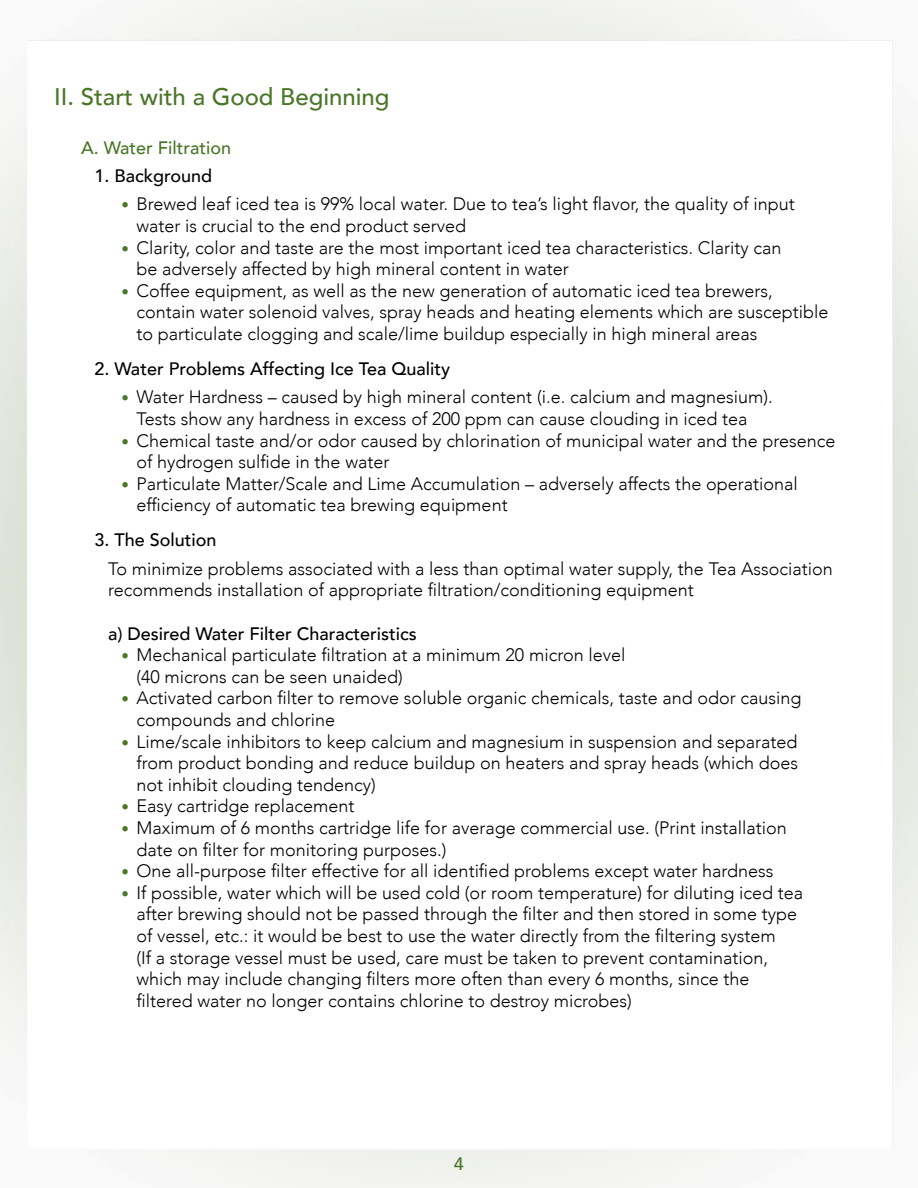
<style>
.page{position:relative;width:918px;height:1188px;background:#fff}
.page>*{position:absolute;margin:0;border:0;box-sizing:border-box;transform-origin:0 0}
.t1{font:500 24px "Avenir";color:#4a7628}
.t2{font:300 18px/21.6px "Avenir";color:#000}
.t3{font:500 18px "Avenir";color:#000}
.t4{font:500 18px "Avenir";color:#4a7628}
.t5{font:500 18px "Avenir";color:#4a7628}
.s1{font-size:15px;color:#4a7628}
</style>
<div class="page">
<img style="left:0;top:0;width:918px;height:1188px">
<h1 class="t1" style="left:54px;top:76px;width:337px">II. Start with a Good Beginning</h1>
<p class="t4" style="left:81px;top:132px;width:152px">A. Water Filtration</p>
<p class="t3" style="left:94px;top:160px;width:119px">1. Background</p>
<p class="t2" style="left:136px;top:193px;width:660px;text-indent:-15px"><span class="s1">•</span> Brewed leaf iced tea is 99% local water. Due to tea’s light flavor, the quality of input water is crucial to the end product served</p>
<p class="t2" style="left:137px;top:237px;width:646px;text-indent:-15px"><span class="s1">•</span> Clarity, color and taste are the most important iced tea characteristics. Clarity can be adversely affected by high mineral content in water</p>
<p class="t2" style="left:137px;top:280px;width:694px;text-indent:-15px"><span class="s1">•</span> Coffee equipment, as well as the new generation of automatic iced tea brewers, contain water solenoid valves, spray heads and heating elements which are susceptible to particulate clogging and scale/lime buildup especially in high mineral areas</p>
<p class="t3" style="left:95px;top:353px;width:357px">2. Water Problems Affecting Ice Tea Quality</p>
<p class="t2" style="left:122px;top:386px;width:653px;text-align:center"><span class="s1">•</span> Water Hardness – caused by high mineral content (i.e. calcium and magnesium).<br>Tests show any hardness in excess of 200 ppm can cause clouding in iced tea</p>
<p class="t2" style="left:137px;top:430px;width:701px;text-indent:-15px"><span class="s1">•</span> Chemical taste and/or odor caused by chlorination of municipal water and the presence of hydrogen sulfide in the water</p>
<p class="t2" style="left:137px;top:473px;width:663px;text-indent:-15px"><span class="s1">•</span> Particulate Matter/Scale and Lime Accumulation – adversely affects the operational efficiency of automatic tea brewing equipment</p>
<p class="t3" style="left:95px;top:525px;width:124px">3. The Solution</p>
<p class="t2" style="left:108px;top:558px;width:726px">To minimize problems associated with a less than optimal water supply, the Tea Association recommends installation of appropriate filtration/conditioning equipment</p>
<p class="t3" style="left:108px;top:618px;width:310px">a) Desired Water Filter Characteristics</p>
<p class="t2" style="left:136px;top:644px;width:490px;text-indent:-15px"><span class="s1">•</span> Mechanical particulate filtration at a minimum 20 micron level (40 microns can be seen unaided)</p>
<p class="t2" style="left:136px;top:687px;width:667px;text-indent:-15px"><span class="s1">•</span> Activated carbon filter to remove soluble organic chemicals, taste and odor causing compounds and chlorine</p>
<p class="t2" style="left:137px;top:731px;width:663px;text-align:justify;text-indent:-15px"><span class="s1">•</span> Lime/scale inhibitors to keep calcium and magnesium in suspension and separated from product bonding and reduce buildup on heaters and spray heads (which does not inhibit clouding tendency)</p>
<p class="t2" style="left:122px;top:795px;width:235px"><span class="s1">•</span> Easy cartridge replacement</p>
<p class="t2" style="left:137px;top:817px;width:652px;text-indent:-15px"><span class="s1">•</span> Maximum of 6 months cartridge life for average commercial use. (Print installation date on filter for monitoring purposes.)</p>
<p class="t2" style="left:122px;top:860px;width:653px"><span class="s1">•</span> One all-purpose filter effective for all identified problems except water hardness</p>
<p class="t2" style="left:137px;top:882px;width:668px;text-indent:-15px"><span class="s1">•</span> If possible, water which will be used cold (or room temperature) for diluting iced tea after brewing should not be passed through the filter and then stored in some type of vessel, etc.: it would be best to use the water directly from the filtering system<br>(If a storage vessel must be used, care must be taken to prevent contamination, which may include changing filters more often than every 6 months, since the filtered water no longer contains chlorine to destroy microbes)</p>
<p class="t5" style="left:454px;top:1148px;width:12px">4</p>
</div>
